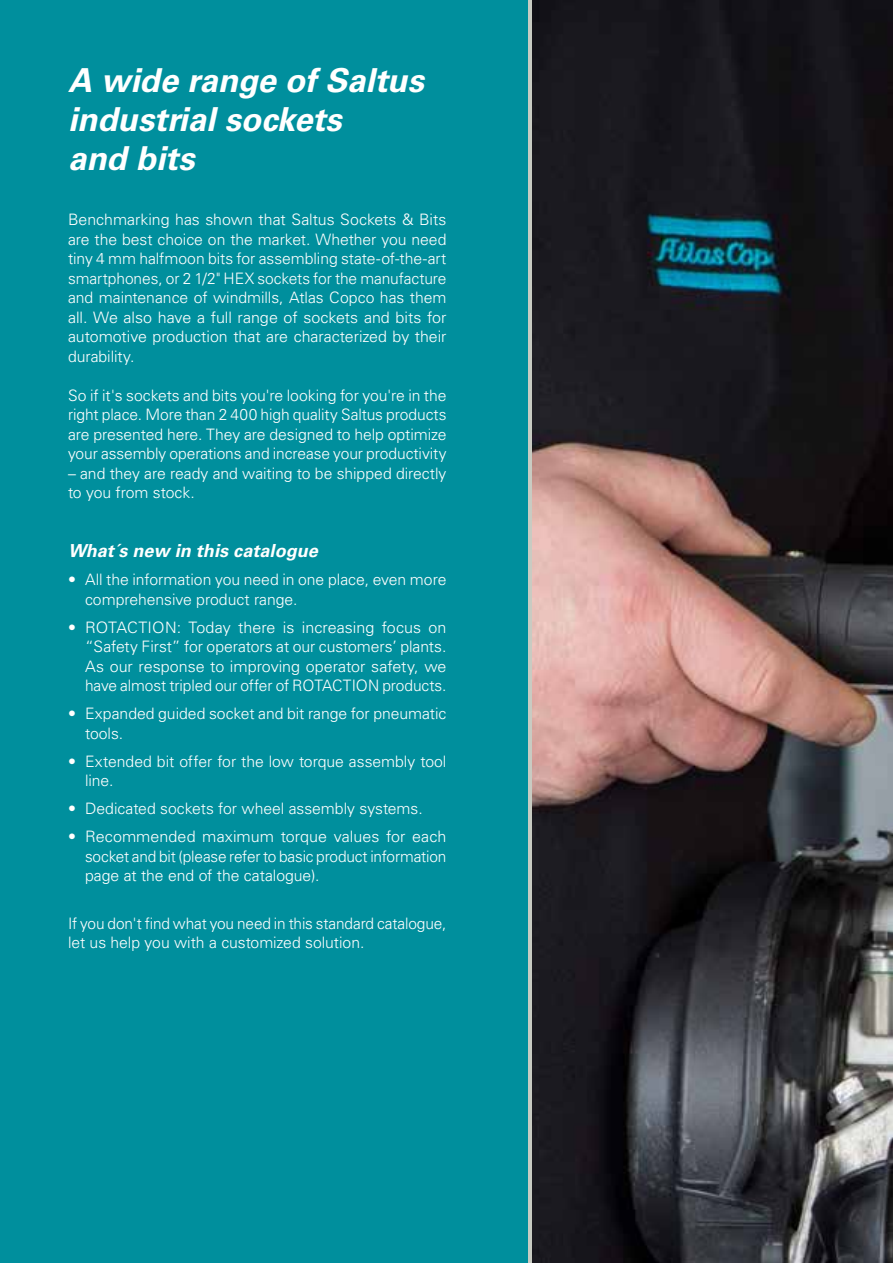
<style>
.page{position:relative;width:893px;height:1263px;background:#fff}
.page>*{position:absolute;margin:0;border:0;box-sizing:border-box;transform-origin:0 0}
.t1{font:italic 700 33px/39px "Univers LT Std";color:#fff}
.t2{font:italic 700 18px "Univers LT Std";letter-spacing:.005em;color:#fff}
.t3{font:300 15.75px/19.5px "Univers LT Std";letter-spacing:-.005em;color:#fff}
</style>
<div class="page">
<img style="left:531px;top:0;width:362px;height:1263px">
<div style="left:0;top:0;width:527px;height:1263px;background:#008f9d"></div>
<h1 class="t1" style="left:68px;top:61px;width:357px">A wide range of Saltus industrial sockets<br>and bits</h1>
<p class="t3" style="left:68px;top:210px;width:380px;text-align:justify">Benchmarking has shown that Saltus Sockets &amp; Bits are the best choice on the market. Whether you need tiny 4 mm halfmoon bits for assembling state-of-the-art smartphones, or 2 1/2" HEX sockets for the manufacture and maintenance of windmills, Atlas Copco has them all. We also have a full range of sockets and bits for automotive production that are characterized by their durability.</p>
<p class="t3" style="left:68px;top:386px;width:380px;text-align:justify">So if it's sockets and bits you're looking for you're in the right place. More than 2 400 high quality Saltus products are presented here. They are designed to help optimize your assembly operations and increase your productivity</p>
<p class="t3" style="left:68px;top:464px;width:380px">– and they are ready and waiting to be shipped directly to you from stock.</p>
<p class="t2" style="left:68px;top:540px;width:251px">What´s new in this catalogue</p>
<p class="t3" style="left:85px;top:570px;width:363px;text-indent:-17px">• All the information you need in one place, even more comprehensive product range.</p>
<p class="t3" style="left:85px;top:617px;width:363px;text-align:justify;text-indent:-17px">• ROTACTION: Today there is increasing focus on “Safety First” for operators at our customers’ plants.<br>As our response to improving operator safety, we have almost tripled our offer of ROTACTION products.</p>
<p class="t3" style="left:85px;top:704px;width:363px;text-indent:-17px">• Expanded guided socket and bit range for pneumatic tools.</p>
<p class="t3" style="left:85px;top:751px;width:363px;text-indent:-17px">• Extended bit offer for the low torque assembly tool line.</p>
<p class="t3" style="left:68px;top:799px;width:356px">• Dedicated sockets for wheel assembly systems.</p>
<p class="t3" style="left:85px;top:827px;width:363px;text-align:justify;text-indent:-17px">• Recommended maximum torque values for each socket and bit (please refer to basic product information page at the end of the catalogue).</p>
<p class="t3" style="left:68px;top:913px;width:380px">If you don't find what you need in this standard catalogue, let us help you with a customized solution.</p>
</div>
